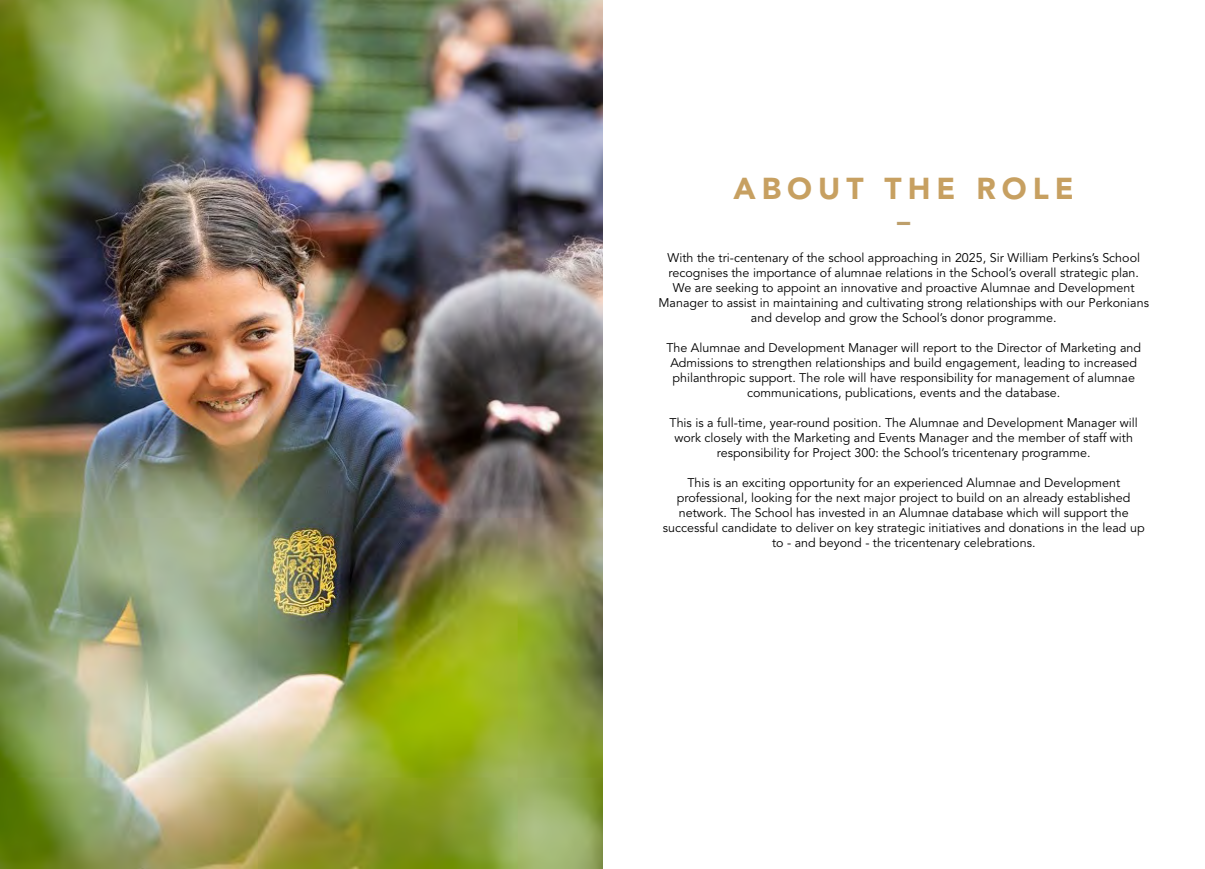
<style>
.page{position:relative;width:1205px;height:869px;background:#fff}
.page>*{position:absolute;margin:0;border:0;box-sizing:border-box;transform-origin:0 0}
.t1{font:900 30px "Avenir LT Pro";letter-spacing:.2em;color:#c7a061}
.t2{font:900 26.25px "Avenir LT Pro";color:#bd9f6b}
.t3{font:12.5px/15px "Avenir LT Pro";color:#000;text-align:center}
</style>
<div class="page">
<img style="left:0;top:0;width:602px;height:868px">
<h1 class="t1" style="left:733px;top:170px;width:342px">ABOUT THE ROLE</h1>
<h2 class="t2" style="left:897px;top:205px;width:15px">–</h2>
<p class="t3" style="left:658px;top:250px;width:492px">With the tri-centenary of the school approaching in 2025, Sir William Perkins’s School recognises the importance of alumnae relations in the School’s overall strategic plan.<br>We are seeking to appoint an innovative and proactive Alumnae and Development Manager to assist in maintaining and cultivating strong relationships with our Perkonians and develop and grow the School’s donor programme.</p>
<p class="t3" style="left:666px;top:340px;width:476px">The Alumnae and Development Manager will report to the Director of Marketing and Admissions to strengthen relationships and build engagement, leading to increased philanthropic support. The role will have responsibility for management of alumnae communications, publications, events and the database.</p>
<p class="t3" style="left:669px;top:415px;width:470px">This is a full-time, year-round position. The Alumnae and Development Manager will work closely with the Marketing and Events Manager and the member of staff with responsibility for Project 300: the School’s tricentenary programme.</p>
<p class="t3" style="left:663px;top:475px;width:483px">This is an exciting opportunity for an experienced Alumnae and Development professional, looking for the next major project to build on an already established network. The School has invested in an Alumnae database which will support the successful candidate to deliver on key strategic initiatives and donations in the lead up to - and beyond - the tricentenary celebrations.</p>
</div>
